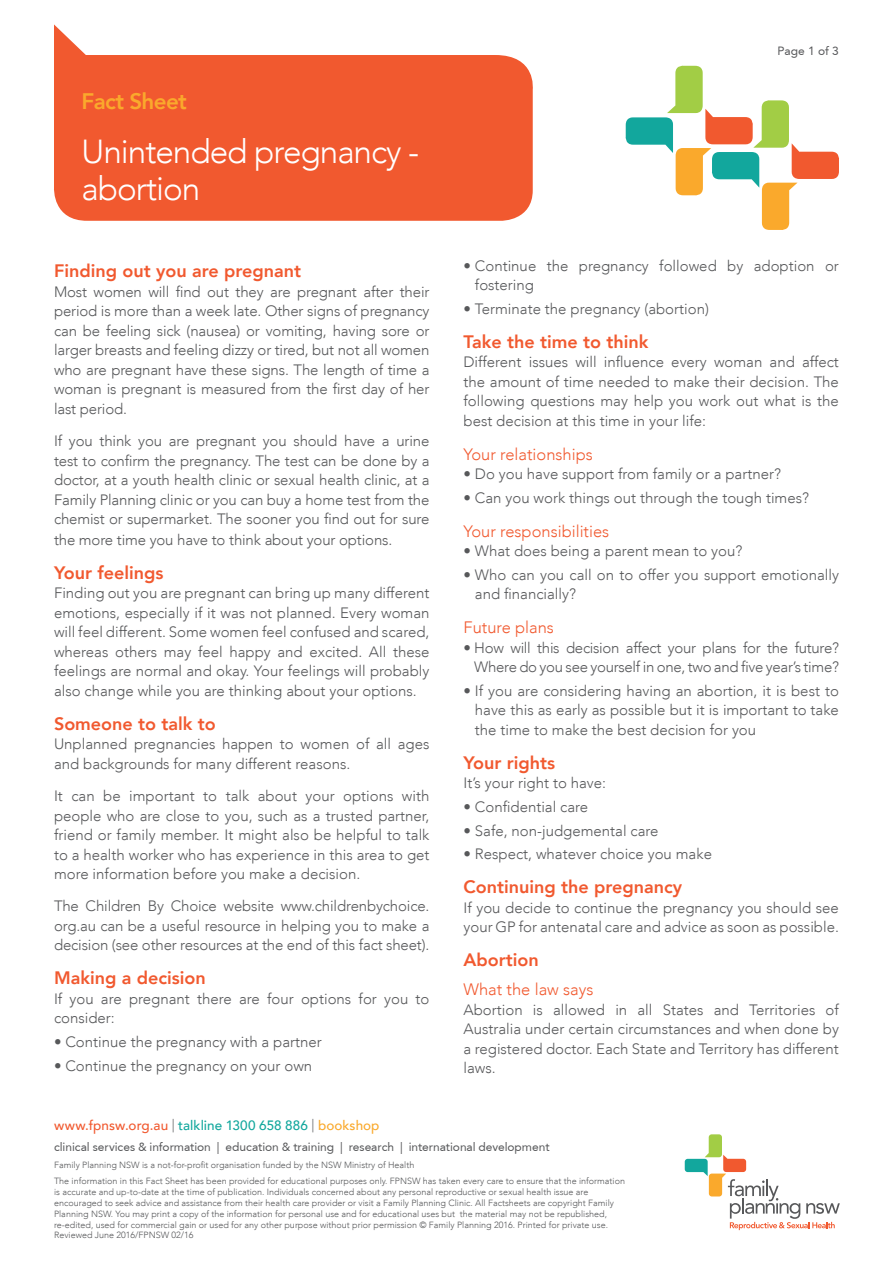
<style>
.page{position:relative;width:893px;height:1263px;background:#fff}
.page>*{position:absolute;margin:0;border:0;box-sizing:border-box;transform-origin:0 0}
.t1{font:300 33.3px/36.9px "Avenir";letter-spacing:-.03em;color:#fff}
.t2{font:800 22.5px "Avenir";letter-spacing:-.03em;color:#faa92c}
.t3{font:800 18px "Avenir";color:#f1592f}
.t4{font:300 16.5px "Avenir";color:#f1592f}
.t5{font:300 15px/19.5px "Avenir LT";color:#57585a;text-align:justify}
.t6{font:300 15px/19.5px "Avenir LT";letter-spacing:-.02em;color:#57585a;text-align:right}
.t7{font:500 13.5px "Avenir";letter-spacing:.005em;color:#12a79d}
.t8{font:12px "Avenir";letter-spacing:-.005em;color:#57585a}
.t9{font:300 9px/10.8px "Avenir LT";color:#57585a}
.s1{color:#f1592f}
.s2{font-family:"Avenir LT";font-weight:300;color:#57585a}
.s3{color:#faa92c}
</style>
<div class="page">
<svg style="left:54px;top:24px;width:479px;height:197px;fill:#f1592f"></svg>
<svg style="left:625px;top:65px;width:214px;height:165px"></svg>
<svg style="left:685px;top:1134px;width:155px;height:96px"></svg>
<p class="t2" style="left:82px;top:83px;width:107px">Fact Sheet</p>
<p class="t1" style="left:82px;top:133px;width:339px">Unintended pregnancy - abortion</p>
<p class="t3" style="left:54px;top:257px;width:249px">Finding out you are pregnant</p>
<p class="t5" style="left:54px;top:282px;width:377px">Most women will find out they are pregnant after their period is more than a week late. Other signs of pregnancy can be feeling sick (nausea) or vomiting, having sore or larger breasts and feeling dizzy or tired, but not all women who are pregnant have these signs. The length of time a woman is pregnant is measured from the first day of her last period.</p>
<p class="t5" style="left:54px;top:431px;width:377px">If you think you are pregnant you should have a urine test to confirm the pregnancy. The test can be done by a doctor, at a youth health clinic or sexual health clinic, at a Family Planning clinic or you can buy a home test from the chemist or supermarket. The sooner you find out for sure</p>
<p class="t5" style="left:54px;top:530px;width:340px">the more time you have to think about your options.</p>
<p class="t3" style="left:54px;top:559px;width:111px">Your feelings</p>
<p class="t5" style="left:54px;top:584px;width:377px">Finding out you are pregnant can bring up many different emotions, especially if it was not planned. Every woman will feel different. Some women feel confused and scared, whereas others may feel happy and excited. All these feelings are normal and okay. Your feelings will probably also change while you are thinking about your options.</p>
<p class="t3" style="left:54px;top:709px;width:163px">Someone to talk to</p>
<p class="t5" style="left:54px;top:734px;width:377px">Unplanned pregnancies happen to women of all ages and backgrounds for many different reasons.</p>
<p class="t5" style="left:54px;top:786px;width:377px">It can be important to talk about your options with people who are close to you, such as a trusted partner, friend or family member. It might also be helpful to talk to a health worker who has experience in this area to get more information before you make a decision.</p>
<p class="t5" style="left:54px;top:896px;width:377px">The Children By Choice website www.childrenbychoice. org.au can be a useful resource in helping you to make a decision (see other resources at the end of this fact sheet).</p>
<p class="t3" style="left:54px;top:964px;width:153px">Making a decision</p>
<p class="t5" style="left:54px;top:989px;width:377px">If you are pregnant there are four options for you to consider:</p>
<p class="t5" style="left:54px;top:1032px;width:269px">• Continue the pregnancy with a partner</p>
<p class="t5" style="left:54px;top:1056px;width:260px">• Continue the pregnancy on your own</p>
<p class="t8" style="left:777px;top:44px;width:63px">Page 1 of 3</p>
<p class="t5" style="left:475px;top:256px;width:366px;text-indent:-11px">• Continue the pregnancy followed by adoption or fostering</p>
<p class="t5" style="left:463px;top:299px;width:247px">• Terminate the pregnancy (abortion)</p>
<p class="t3" style="left:463px;top:327px;width:186px">Take the time to think</p>
<p class="t5" style="left:463px;top:352px;width:377px">Different issues will influence every woman and affect the amount of time needed to make their decision. The following questions may help you work out what is the best decision at this time in your life:</p>
<p class="t4" style="left:463px;top:444px;width:131px">Your relationships</p>
<p class="t5" style="left:463px;top:464px;width:319px">• Do you have support from family or a partner?</p>
<p class="t5" style="left:463px;top:488px;width:347px">• Can you work things out through the tough times?</p>
<p class="t4" style="left:463px;top:521px;width:147px">Your responsibilities</p>
<p class="t5" style="left:463px;top:541px;width:280px">• What does being a parent mean to you?</p>
<p class="t5" style="left:475px;top:565px;width:366px;text-indent:-11px">• Who can you call on to offer you support emotionally and financially?</p>
<p class="t4" style="left:463px;top:618px;width:92px">Future plans</p>
<p class="t6" style="left:463px;top:638px;width:377px">• How will this decision affect your plans for the future?<br>Where do you see yourself in one, two and five year’s time?</p>
<p class="t5" style="left:475px;top:681px;width:366px;text-indent:-11px">• If you are considering having an abortion, it is best to have this as early as possible but it is important to take the time to make the best decision for you</p>
<p class="t3" style="left:463px;top:748px;width:93px">Your rights</p>
<p class="t5" style="left:463px;top:773px;width:144px">It’s your right to have:</p>
<p class="t5" style="left:463px;top:797px;width:126px">• Confidential care</p>
<p class="t5" style="left:463px;top:821px;width:197px">• Safe, non-judgemental care</p>
<p class="t5" style="left:463px;top:844px;width:250px">• Respect, whatever choice you make</p>
<p class="t3" style="left:463px;top:873px;width:220px">Continuing the pregnancy</p>
<p class="t5" style="left:463px;top:898px;width:377px">If you decide to continue the pregnancy you should see your GP for antenatal care and advice as soon as possible.</p>
<p class="t3" style="left:463px;top:945px;width:77px">Abortion</p>
<p class="t4" style="left:463px;top:980px;width:131px">What the law says</p>
<p class="t5" style="left:463px;top:1000px;width:377px">Abortion is allowed in all States and Territories of Australia under certain circumstances and when done by a registered doctor. Each State and Territory has different laws.</p>
<p class="t7" style="left:54px;top:1114px;width:327px"><span class="s1">www.fpnsw.org.au</span> <span class="s2">|</span> talkline 1300 658 886 <span class="s2">|</span> <span class="s3">bookshop</span></p>
<p class="t8" style="left:54px;top:1139px;width:497px">clinical services &amp; information | education &amp; training | research | international development</p>
<p class="t9" style="left:54px;top:1159px;width:362px">Family Planning NSW is a not-for-profit organisation funded by the NSW Ministry of Health</p>
<p class="t9" style="left:54px;top:1176px;width:573px">The information in this Fact Sheet has been provided for educational purposes only. FPNSW has taken every care to ensure that the information is accurate and up-to-date at the time of publication. Individuals concerned about any personal reproductive or sexual health issue are encouraged to seek advice and assistance from their health care provider or visit a Family Planning Clinic. All Factsheets are copyright Family Planning NSW. You may print a copy of the information for personal use and for educational uses but the material may not be republished, re-edited, used for commercial gain or used for any other purpose without prior permission © Family Planning 2016. Printed for private use.<br>Reviewed June 2016/FPNSW 02/16</p>
</div>
